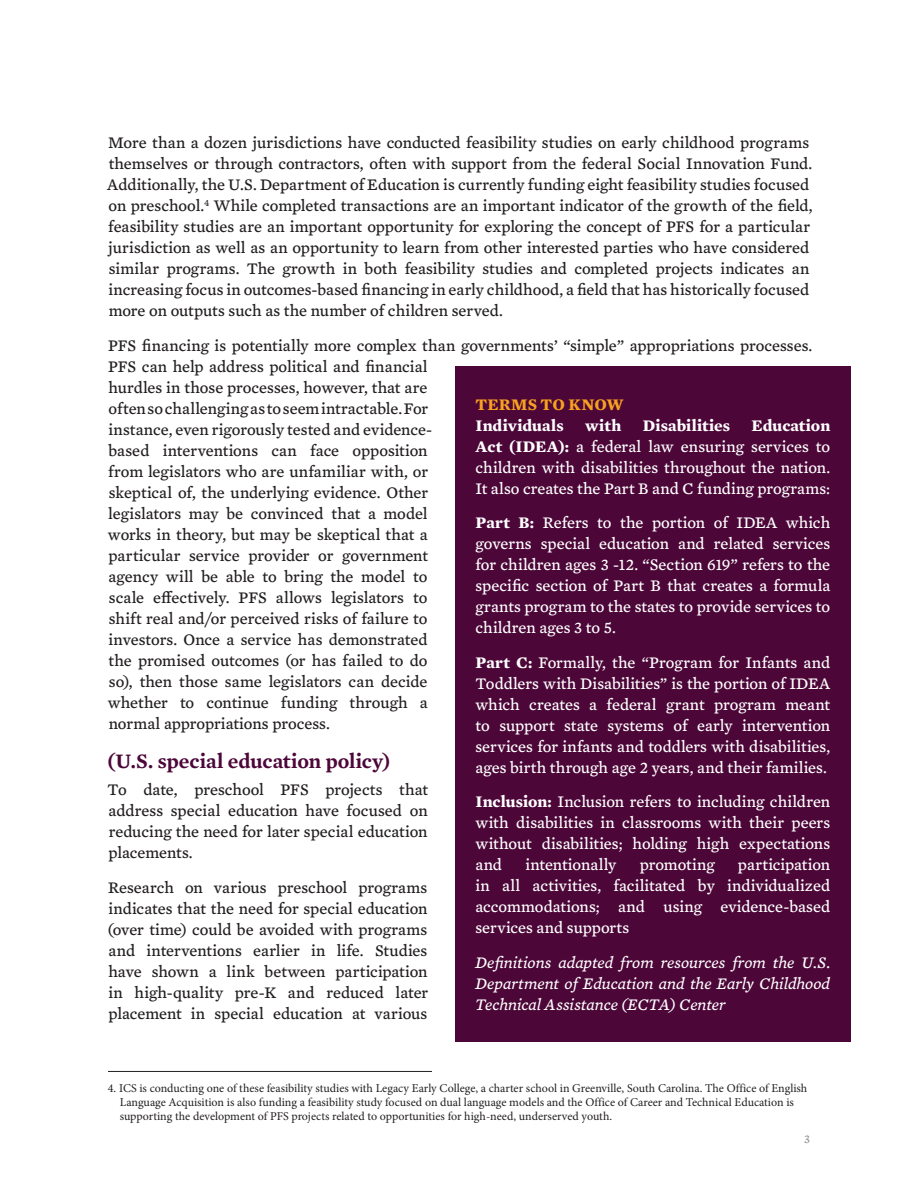
<style>
.page{position:relative;width:918px;height:1188px;background:#fff}
.page>*{position:absolute;margin:0;border:0;box-sizing:border-box;transform-origin:0 0}
.t1{font:600 21px "Mercury Text G4";color:#4c0638}
.t2{font:16.5px/21px "Mercury Text G4";color:#231f20}
.t3{font:16.5px/21px "Mercury Text G4";color:#fff;text-align:justify}
.t4{font:italic 16.5px/21px "Mercury Text G4";letter-spacing:-.005em;color:#fff;text-align:justify}
.t5{font:700 16.5px "Mercury Text G4";letter-spacing:.005em;color:#fff}
.t6{font:700 16.5px "Mercury Text G4";letter-spacing:.01em;color:#f6a11f}
.t7{font:12px/14.4px "Minion Pro";color:#231f20}
.t8{font:12px "Mercury Text G4";color:#919195}
.s1{font-weight:700}
</style>
<div class="page">
<hr style="left:108px;top:1071px;width:324px;height:1px;background:#231f20">
<div style="left:455px;top:366px;width:395px;height:675px;background:#4c0638"></div>
<p class="t2" style="left:107px;top:131px;width:707px">More than a dozen jurisdictions have conducted feasibility studies on early childhood programs themselves or through contractors, often with support from the federal Social Innovation Fund.<br>Additionally, the U.S. Department of Education is currently funding eight feasibility studies focused on preschool.<sup>4</sup> While completed transactions are an important indicator of the growth of the field, feasibility studies are an important opportunity for exploring the concept of PFS for a particular jurisdiction as well as an opportunity to learn from other interested parties who have considered similar programs. The growth in both feasibility studies and completed projects indicates an increasing focus in outcomes-based financing in early childhood, a field that has historically focused more on outputs such as the number of children served.</p>
<p class="t2" style="left:108px;top:334px;width:706px">PFS financing is potentially more complex than governments’ “simple” appropriations processes.<br>PFS can help address political and financial<br>hurdles in those processes, however, that are<br>often so challenging as to seem intractable. For<br>instance, even rigorously tested and evidence-<br>based interventions can face opposition<br>from legislators who are unfamiliar with, or<br>skeptical of, the underlying evidence. Other<br>legislators may be convinced that a model<br>works in theory, but may be skeptical that a<br>particular service provider or government<br>agency will be able to bring the model to<br>scale effectively. PFS allows legislators to<br>shift real and/or perceived risks of failure to<br>investors. Once a service has demonstrated<br>the promised outcomes (or has failed to do<br>so), then those same legislators can decide<br>whether to continue funding through a<br>normal appropriations process.</p>
<p class="t1" style="left:108px;top:745px;width:284px">(U.S. special education policy)</p>
<p class="t2" style="left:108px;top:779px;width:322px;text-align:justify">To date, preschool PFS projects that address special education have focused on reducing the need for later special education placements.</p>
<p class="t2" style="left:108px;top:876px;width:322px;text-align:justify">Research on various preschool programs indicates that the need for special education (over time) could be avoided with programs and interventions earlier in life. Studies have shown a link between participation in high-quality pre-K and reduced later placement in special education at various</p>
<p class="t6" style="left:475px;top:392px;width:150px">TERMS TO KNOW</p>
<p class="t5" style="left:475px;top:413px;width:90px">Individuals</p>
<p class="t5" style="left:585px;top:413px;width:37px">with</p>
<p class="t5" style="left:643px;top:413px;width:89px">Disabilities</p>
<p class="t3" style="left:475px;top:414px;width:356px;text-indent:276px"><span class="s1">Education Act (IDEA):</span> a federal law ensuring services to children with disabilities throughout the nation.<br>It also creates the Part B and C funding programs:</p>
<p class="t3" style="left:475px;top:511px;width:356px"><span class="s1">Part B:</span> Refers to the portion of IDEA which governs special education and related services for children ages 3 -12. “Section 619” refers to the specific section of Part B that creates a formula grants program to the states to provide services to children ages 3 to 5.</p>
<p class="t3" style="left:475px;top:651px;width:356px"><span class="s1">Part C:</span> Formally, the “Program for Infants and Toddlers with Disabilities” is the portion of IDEA which creates a federal grant program meant to support state systems of early intervention services for infants and toddlers with disabilities, ages birth through age 2 years, and their families.</p>
<p class="t3" style="left:475px;top:790px;width:356px"><span class="s1">Inclusion:</span> Inclusion refers to including children with disabilities in classrooms with their peers without disabilities; holding high expectations and</p>
<p class="t3" style="left:525px;top:853px;width:93px">intentionally</p>
<p class="t3" style="left:640px;top:853px;width:77px">promoting</p>
<p class="t3" style="left:475px;top:853px;width:356px;text-indent:263px">participation in all activities, facilitated by individualized accommodations; and using evidence-based services and supports</p>
<p class="t4" style="left:475px;top:951px;width:356px">Definitions adapted from resources from the U.S.<br>Department of Education and the Early Childhood Technical Assistance (ECTA) Center</p>
<p class="t7" style="left:120px;top:1081px;width:689px;text-indent:-12px">4. ICS is conducting one of these feasibility studies with Legacy Early College, a charter school in Greenville, South Carolina. The Office of English<br>Language Acquisition is also funding a feasibility study focused on dual language models and the Office of Career and Technical Education is supporting the development of PFS projects related to opportunities for high-need, underserved youth.</p>
<p class="t8" style="left:804px;top:1130px;width:7px">3</p>
</div>
